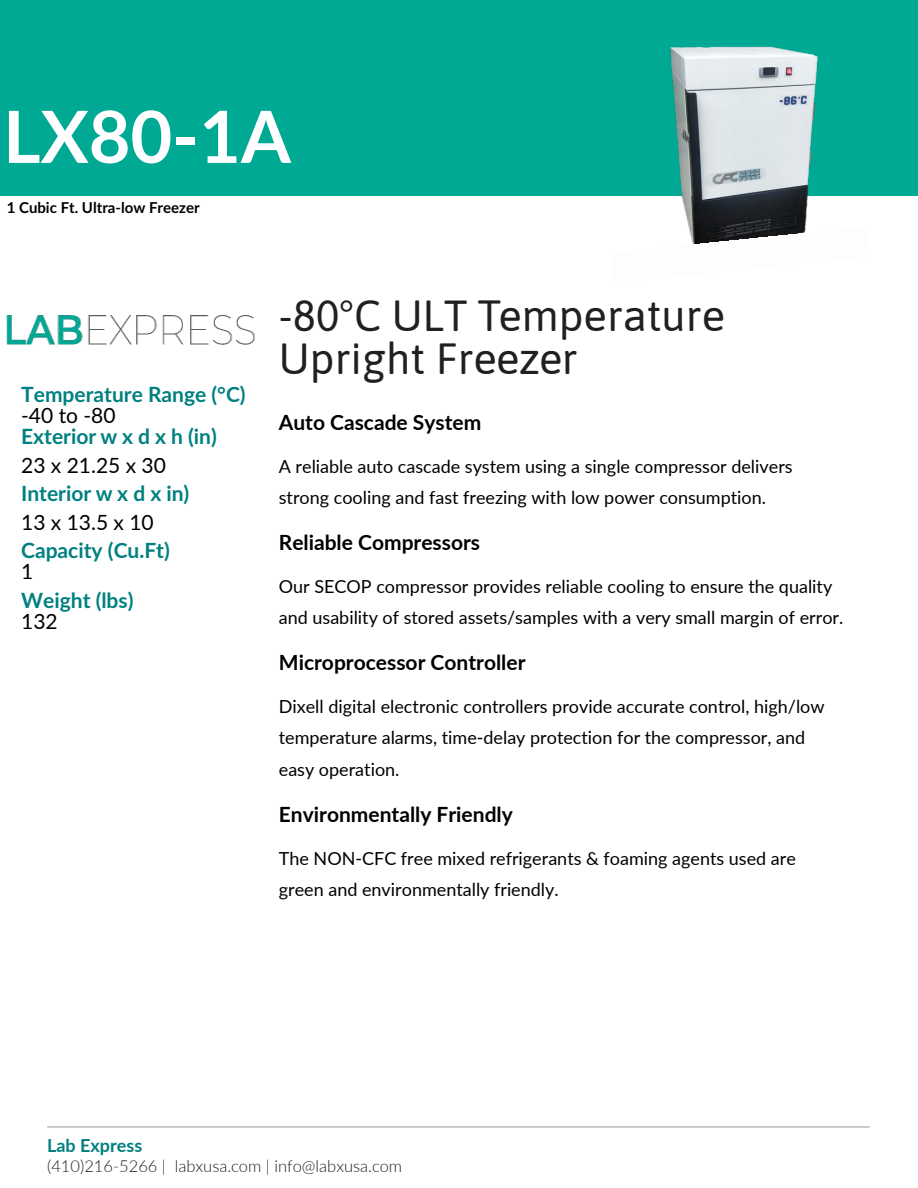
<style>
.page{position:relative;width:918px;height:1188px;background:#fff}
.page>*{position:absolute;margin:0;border:0;box-sizing:border-box;transform-origin:0 0}
.t1{font:700 72px "Lato";color:#fff}
.course_body{font:43.5px/43.5px "Asap";color:#231f20}
.t2{font:700 21px/28.5px "Lato";color:#008080}
.course_body-2{font:700 21px "Lato";color:#000}
.t3{font:21px "Lato";color:#000}
.course_body-3{font:18px/31.3px "Lato";color:#000}
.t4{font:700 18px "Lato";color:#008080}
.t5{font:300 16.5px "Lato";color:#231f20}
.course_body-4{font:700 15px "Lato";color:#000}
.s1{color:#fff}
.s2{font-weight:400;color:#000}
.s3{font-style:inherit}
</style>
<div class="page">
<hr style="left:47px;top:1127px;width:823px;height:1px;background:#939598">
<img style="left:6px;top:315px;width:249px;height:30px">
<div style="left:0;top:1px;width:918px;height:195px;background:#00a994"></div>
<img style="left:607px;top:2px;width:300px;height:225px">
<img style="left:688px;top:227px;width:118px;height:17px">
<h1 class="t1" style="left:3px;top:84px;width:289px">LX80-1A</h1>
<p class="course_body-4" style="left:7px;top:196px;width:200px">1 Cubic Ft. Ultra-low Freezer<span class="s1">r</span></p>
<p class="t2" style="left:21px;top:383px;width:226px;line-height:21px">Temperature Range (°C) <span class="s2">-40 to -8</span><span class="s2">0<br></span>Exterior w x d x h (in)</p>
<p class="t2" style="left:21px;top:450px;width:170px"><span class="s2">23 x 21.25 x 30<br></span>Interior w x d x in)<br><span class="s2">13 x 13.5 x 10<br></span>Capacity (Cu.Ft)</p>
<p class="t2" style="left:21px;top:557px;width:114px"><span class="s2">1<br></span>Weight (lbs)</p>
<p class="t3" style="left:21px;top:606px;width:38px">132</p>
<p class="course_body" style="left:279px;top:291px;width:448px">-8<span class="s3">0</span>°C ULT Temperature<br>Upright Freezer</p>
<p class="course_body-2" style="left:279px;top:407px;width:204px">Auto Cascade System</p>
<p class="course_body-3" style="left:279px;top:450px;width:515px">A reliable auto cascade system using a single compressor delivers strong cooling and fast freezing with low power consumption.</p>
<p class="course_body-2" style="left:279px;top:527px;width:203px">Reliable Compressors</p>
<p class="course_body-3" style="left:279px;top:570px;width:566px">Our SECOP compressor provides reliable cooling to ensure the quality and usability of stored assets/samples with a very small margin of error.</p>
<p class="course_body-2" style="left:279px;top:647px;width:248px">Microprocessor Controller</p>
<p class="course_body-3" style="left:279px;top:690px;width:547px">Dixell digital electronic controllers provide accurate control, high/low temperature alarms, time-delay protection for the compressor, and easy operation.</p>
<p class="course_body-2" style="left:279px;top:798px;width:236px">Environmentally Friendly</p>
<p class="course_body-3" style="left:279px;top:842px;width:519px">The NON-CFC free mixed refrigerants &amp; foaming agents used are green and environmentally friendly.</p>
<p class="t4" style="left:47px;top:1133px;width:97px">Lab Express</p>
<p class="t5" style="left:47px;top:1154px;width:357px">(410)216-5266 | labxusa.com | info@labxusa.com</p>
</div>
